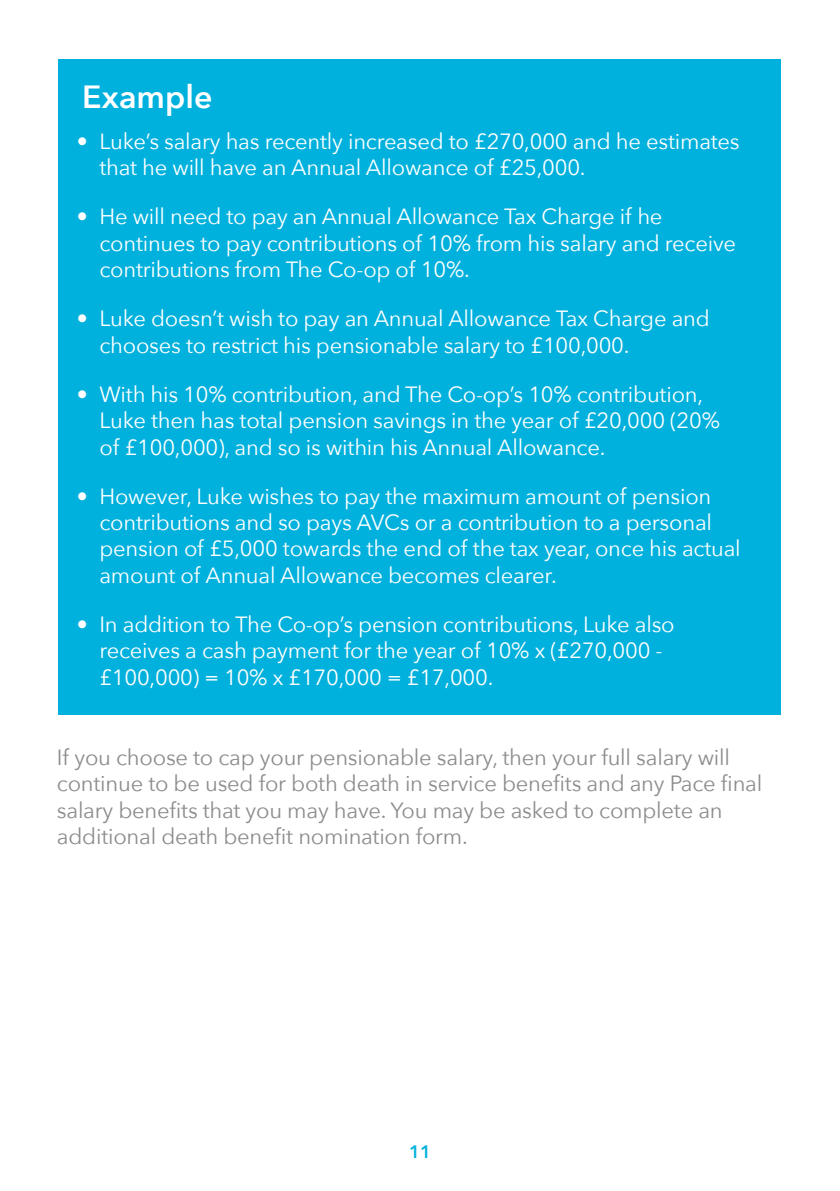
<style>
.page{position:relative;width:840px;height:1191px;background:#fff}
.page>*{position:absolute;margin:0;border:0;box-sizing:border-box;transform-origin:0 0}
.t1{font:600 32px "Avenir Next";color:#fff}
.t2{font:22px/26.4px "Avenir Next";letter-spacing:-.01em;color:#fff}
.t3{font:22px/26.4px "Avenir Next";letter-spacing:-.01em;color:#8c8c8b}
.t4{font:600 18px "Avenir Next";color:#00b1dd}
</style>
<div class="page">
<div style="left:58px;top:59px;width:722px;height:655px;background:#00b1dd"></div>
<h1 class="t1" style="left:82px;top:70px;width:131px">Example</h1>
<p class="t2" style="left:99px;top:127px;width:641px;text-indent:-23px">• Luke’s salary has recently increased to £270,000 and he estimates that he will have an Annual Allowance of £25,000.</p>
<p class="t2" style="left:99px;top:202px;width:638px;text-indent:-23px">• He will need to pay an Annual Allowance Tax Charge if he continues to pay contributions of 10% from his salary and receive contributions from The Co-op of 10%.</p>
<p class="t2" style="left:99px;top:304px;width:611px;text-indent:-23px">• Luke doesn’t wish to pay an Annual Allowance Tax Charge and chooses to restrict his pensionable salary to £100,000.</p>
<p class="t2" style="left:99px;top:380px;width:621px;text-indent:-23px">• With his 10% contribution, and The Co-op’s 10% contribution,<br>Luke then has total pension savings in the year of £20,000 (20% of £100,000), and so is within his Annual Allowance.</p>
<p class="t2" style="left:99px;top:482px;width:642px;text-indent:-23px">• However, Luke wishes to pay the maximum amount of pension contributions and so pays AVCs or a contribution to a personal pension of £5,000 towards the end of the tax year, once his actual amount of Annual Allowance becomes clearer.</p>
<p class="t2" style="left:99px;top:610px;width:576px;text-indent:-23px">• In addition to The Co-op’s pension contributions, Luke also receives a cash payment for the year of 10% x (£270,000 - £100,000) = 10% x £170,000 = £17,000.</p>
<p class="t3" style="left:57px;top:743px;width:706px">If you choose to cap your pensionable salary, then your full salary will continue to be used for both death in service benefits and any Pace final salary benefits that you may have. You may be asked to complete an additional death benefit nomination form.</p>
<p class="t4" style="left:409px;top:1136px;width:23px">11</p>
</div>
